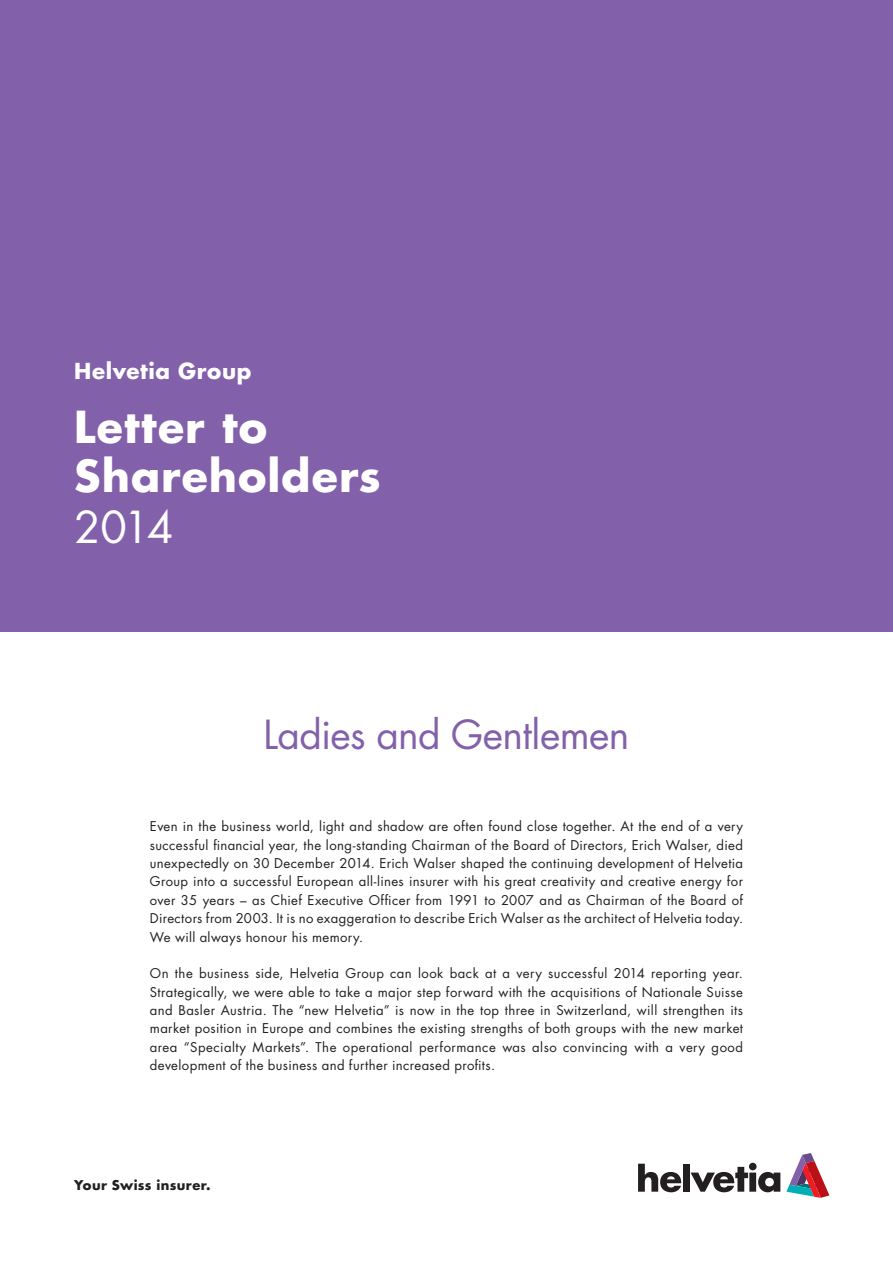
<style>
.page{position:relative;width:893px;height:1263px;background:#fff}
.page>*{position:absolute;margin:0;border:0;box-sizing:border-box;transform-origin:0 0}
.t1{font:700 42.9px/48.8px "Futura Std";letter-spacing:.025em;color:#fff}
.t2{font:42.9px "Futura Std";color:#fff}
.t3{font:39px "Futura Std";letter-spacing:-.015em;color:#8361aa}
.t4{font:700 21.45px "Futura Std";letter-spacing:.03em;color:#fff}
.t5{font:13.2px/18.3px "Futura Std";letter-spacing:.03em;color:#231f20;text-align:justify}
.t6{font:700 13.2px "Futura Std";letter-spacing:.03em;color:#231f20}
</style>
<div class="page">
<div style="left:0;top:0;width:893px;height:631px;background:#8361aa"></div>
<svg style="left:638px;top:1164px;width:43px;height:28px"></svg>
<div style="left:683px;top:1164px;width:7px;height:28px;background:#231f20"></div>
<svg style="left:691px;top:1163px;width:89px;height:29px"></svg>
<svg style="left:786px;top:1153px;width:43px;height:45px"></svg>
<h3 class="t4" style="left:74px;top:357px;width:179px">Helvetia Group</h3>
<h1 class="t1" style="left:74px;top:402px;width:308px">Letter to<br>Shareholders</h1>
<h1 class="t2" style="left:74px;top:500px;width:101px">2014</h1>
<h2 class="t3" style="left:263px;top:710px;width:368px">Ladies and Gentlemen</h2>
<p class="t5" style="left:150px;top:817px;width:595px">Even in the business world, light and shadow are often found close together. At the end of a very successful financial year, the long-standing Chairman of the Board of Directors, Erich Walser, died unexpectedly on 30 December 2014. Erich Walser shaped the continuing development of Helvetia Group into a successful European all-lines insurer with his great creativity and creative energy for over 35 years – as Chief Executive Officer from 1991 to 2007 and as Chairman of the Board of Directors from 2003. It is no exaggeration to describe Erich Walser as the architect of Helvetia today.<br>We will always honour his memory.</p>
<p class="t5" style="left:150px;top:964px;width:595px">On the business side, Helvetia Group can look back at a very successful 2014 reporting year.<br>Strategically, we were able to take a major step forward with the acquisitions of Nationale Suisse and Basler Austria. The “new Helvetia” is now in the top three in Switzerland, will strengthen its market position in Europe and combines the existing strengths of both groups with the new market area “Specialty Markets”. The operational performance was also convincing with a very good development of the business and further increased profits.</p>
<p class="t6" style="left:74px;top:1176px;width:138px">Your Swiss insurer.</p>
</div>
